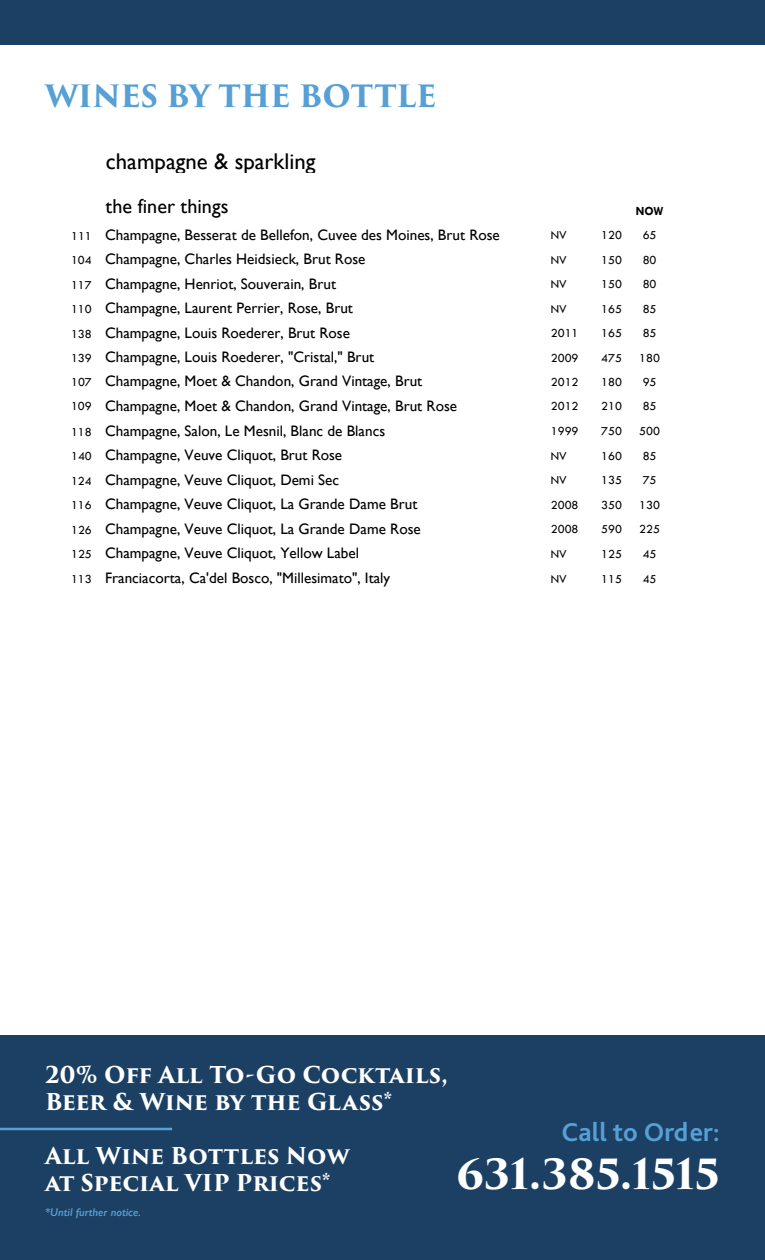
<style>
.page{position:relative;width:765px;height:1260px;background:#1b4064}
.page>*{position:absolute;margin:0;border:0;box-sizing:border-box;transform-origin:0 0}
.t1{font:700 40.5px "Trajan Pro 3";color:#fff}
.t2{font:700 30px "Trajan Pro 3";letter-spacing:-.01em;color:#56a0d5}
.t3{font:700 27px "Bliss Pro";color:#56a0d5}
.t4{font:22.75px "Gill Sans";color:#000}
.t5{font:700 22.62px/27.1px "Trajan Pro 3";letter-spacing:-.005em;color:#fff}
.t6{font:20.12px "Gill Sans";color:#000}
.t7{font:15.12px "Gill Sans";color:#000}
.t8{font:12.62px "Tw Cen";color:#000}
.t9{font:700 12.62px "Tw Cen";color:#000}
.t10{font:italic 600 11.25px "Gill Sans";color:#56a0d5}
.s1{font-family:"Tw Cen";font-size:12.62px}
</style>
<div class="page">
<hr style="left:0;top:1128px;width:172px;height:2px;background:#56a0d5">
<div style="left:0;top:45px;width:765px;height:990px;background:#fff"></div>
<p class="t2" style="left:45px;top:74px;width:393px">WINES BY THE BOTTLE</p>
<p class="t4" style="left:106px;top:148px;width:211px">champagne &amp; sparkling</p>
<p class="t6" style="left:106px;top:195px;width:124px">the finer things</p>
<p class="t9" style="left:636px;top:203px;width:29px">NOW</p>
<p class="t7" style="left:71px;top:226px;width:430px"><span class="s1">111</span> Champagne, Besserat de Bellefon, Cuvee des Moines, Brut Rose</p>
<p class="t8" style="left:551px;top:228px;width:17px">NV</p>
<p class="t8" style="left:601px;top:228px;width:22px">120</p>
<p class="t8" style="left:643px;top:228px;width:15px">65</p>
<p class="t7" style="left:71px;top:250px;width:296px"><span class="s1">104</span> Champagne, Charles Heidsieck, Brut Rose</p>
<p class="t8" style="left:551px;top:252px;width:17px">NV</p>
<p class="t8" style="left:601px;top:252px;width:22px">150</p>
<p class="t8" style="left:643px;top:252px;width:15px">80</p>
<p class="t7" style="left:71px;top:275px;width:267px"><span class="s1">117</span> Champagne, Henriot, Souverain, Brut</p>
<p class="t8" style="left:551px;top:277px;width:17px">NV</p>
<p class="t8" style="left:601px;top:277px;width:22px">150</p>
<p class="t8" style="left:643px;top:277px;width:15px">80</p>
<p class="t7" style="left:71px;top:299px;width:284px"><span class="s1">110</span> Champagne, Laurent Perrier, Rose, Brut</p>
<p class="t8" style="left:551px;top:301px;width:17px">NV</p>
<p class="t8" style="left:601px;top:301px;width:22px">165</p>
<p class="t8" style="left:643px;top:301px;width:15px">85</p>
<p class="t7" style="left:71px;top:324px;width:280px"><span class="s1">138</span> Champagne, Louis Roederer, Brut Rose</p>
<p class="t8" style="left:551px;top:326px;width:29px">2011</p>
<p class="t8" style="left:601px;top:326px;width:22px">165</p>
<p class="t8" style="left:643px;top:326px;width:15px">85</p>
<p class="t7" style="left:71px;top:348px;width:305px"><span class="s1">139</span> Champagne, Louis Roederer, "Cristal," Brut</p>
<p class="t8" style="left:551px;top:350px;width:29px">2009</p>
<p class="t8" style="left:601px;top:350px;width:22px">475</p>
<p class="t8" style="left:639px;top:350px;width:22px">180</p>
<p class="t7" style="left:71px;top:372px;width:353px"><span class="s1">107</span> Champagne, Moet &amp; Chandon, Grand Vintage, Brut</p>
<p class="t8" style="left:551px;top:374px;width:29px">2012</p>
<p class="t8" style="left:601px;top:374px;width:22px">180</p>
<p class="t8" style="left:643px;top:374px;width:15px">95</p>
<p class="t7" style="left:71px;top:397px;width:388px"><span class="s1">109</span> Champagne, Moet &amp; Chandon, Grand Vintage, Brut Rose</p>
<p class="t8" style="left:551px;top:399px;width:29px">2012</p>
<p class="t8" style="left:601px;top:399px;width:22px">210</p>
<p class="t8" style="left:643px;top:399px;width:15px">85</p>
<p class="t7" style="left:71px;top:422px;width:316px"><span class="s1">118</span> Champagne, Salon, Le Mesnil, Blanc de Blancs</p>
<p class="t8" style="left:551px;top:423px;width:29px">1999</p>
<p class="t8" style="left:601px;top:423px;width:22px">750</p>
<p class="t8" style="left:639px;top:423px;width:22px">500</p>
<p class="t7" style="left:71px;top:446px;width:273px"><span class="s1">140</span> Champagne, Veuve Cliquot, Brut Rose</p>
<p class="t8" style="left:551px;top:448px;width:17px">NV</p>
<p class="t8" style="left:601px;top:448px;width:22px">160</p>
<p class="t8" style="left:643px;top:448px;width:15px">85</p>
<p class="t7" style="left:71px;top:471px;width:270px"><span class="s1">124</span> Champagne, Veuve Cliquot, Demi Sec</p>
<p class="t8" style="left:551px;top:473px;width:17px">NV</p>
<p class="t8" style="left:601px;top:473px;width:22px">135</p>
<p class="t8" style="left:643px;top:473px;width:15px">75</p>
<p class="t7" style="left:71px;top:495px;width:348px"><span class="s1">116</span> Champagne, Veuve Cliquot, La Grande Dame Brut</p>
<p class="t8" style="left:551px;top:497px;width:29px">2008</p>
<p class="t8" style="left:601px;top:497px;width:22px">350</p>
<p class="t8" style="left:639px;top:497px;width:22px">130</p>
<p class="t7" style="left:71px;top:520px;width:351px"><span class="s1">126</span> Champagne, Veuve Cliquot, La Grande Dame Rose</p>
<p class="t8" style="left:551px;top:522px;width:29px">2008</p>
<p class="t8" style="left:601px;top:522px;width:22px">590</p>
<p class="t8" style="left:639px;top:522px;width:22px">225</p>
<p class="t7" style="left:71px;top:545px;width:290px"><span class="s1">125</span> Champagne, Veuve Cliquot, Yellow Label</p>
<p class="t8" style="left:551px;top:546px;width:17px">NV</p>
<p class="t8" style="left:601px;top:546px;width:22px">125</p>
<p class="t8" style="left:643px;top:546px;width:15px">45</p>
<p class="t7" style="left:71px;top:569px;width:321px"><span class="s1">113</span> Franciacorta, Ca'del Bosco, "Millesimato", Italy</p>
<p class="t8" style="left:551px;top:571px;width:17px">NV</p>
<p class="t8" style="left:601px;top:571px;width:22px">115</p>
<p class="t8" style="left:643px;top:571px;width:15px">45</p>
<h3 class="t5" style="left:45px;top:1062px;width:404px">20% Off All To-Go Cocktails,<br>Beer &amp; Wine by the Glass*</h3>
<h3 class="t5" style="left:45px;top:1143px;width:306px">All Wine Bottles Now at Special VIP Prices*</h3>
<p class="t10" style="left:45px;top:1205px;width:97px">*Until further notice.</p>
<h3 class="t3" style="left:561px;top:1115px;width:160px">Call to Order:</h3>
<h1 class="t1" style="left:456px;top:1144px;width:265px">631.385.1515</h1>
</div>
